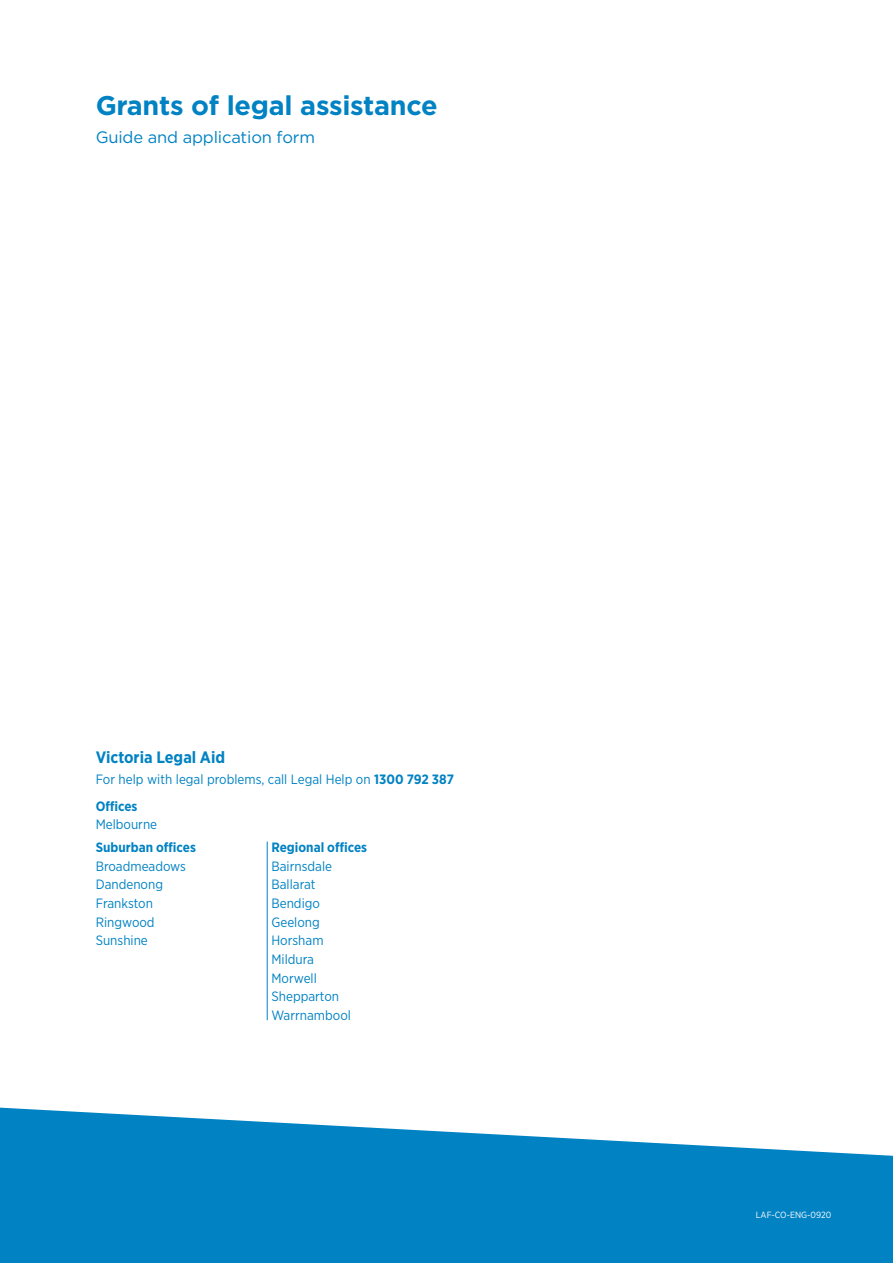
<style>
.page{position:relative;width:893px;height:1263px;background:#fff}
.page>*{position:absolute;margin:0;border:0;box-sizing:border-box;transform-origin:0 0}
.t1{font:700 27px "Gotham";letter-spacing:-.01em;color:#0082c3}
.t2{font:16.5px "Gotham";letter-spacing:-.01em;color:#0082c3}
.t3{font:700 16.5px "Gotham Narrow";color:#0082c3}
.t4{font:13.5px/18.6px "Gotham Narrow";color:#0082c3}
.t5{font:700 13.5px "Gotham Narrow";color:#0082c3}
.t6{font:9px "Gotham Narrow";color:#fff}
.s1{font-weight:700}
</style>
<div class="page">
<svg style="left:0;top:1107px;width:893px;height:156px;fill:#0082c3"></svg>
<hr style="left:267px;top:841px;width:1px;height:179px;background:#0082c3">
<h1 class="t1" style="left:96px;top:88px;width:344px">Grants of legal assistance</h1>
<p class="t2" style="left:96px;top:126px;width:221px">Guide and application form</p>
<p class="t3" style="left:96px;top:747px;width:131px">Victoria Legal Aid</p>
<p class="t4" style="left:96px;top:766px;width:360px;line-height:26.5px">For help with legal problems, call Legal Help on <span class="s1">1300 792 387<br>Offices</span></p>
<p class="t4" style="left:96px;top:815px;width:63px">Melbourne</p>
<p class="t5" style="left:96px;top:839px;width:102px">Suburban offices</p>
<p class="t4" style="left:96px;top:856px;width:92px">Broadmeadows<br>Dandenong<br>Frankston<br>Ringwood<br>Sunshine</p>
<p class="t5" style="left:271px;top:839px;width:97px">Regional offices</p>
<p class="t4" style="left:271px;top:856px;width:81px">Bairnsdale<br>Ballarat<br>Bendigo<br>Geelong<br>Horsham<br>Mildura<br>Morwell<br>Shepparton<br>Warrnambool</p>
<p class="t6" style="left:756px;top:1209px;width:77px">LAF-CO-ENG-0920</p>
</div>
